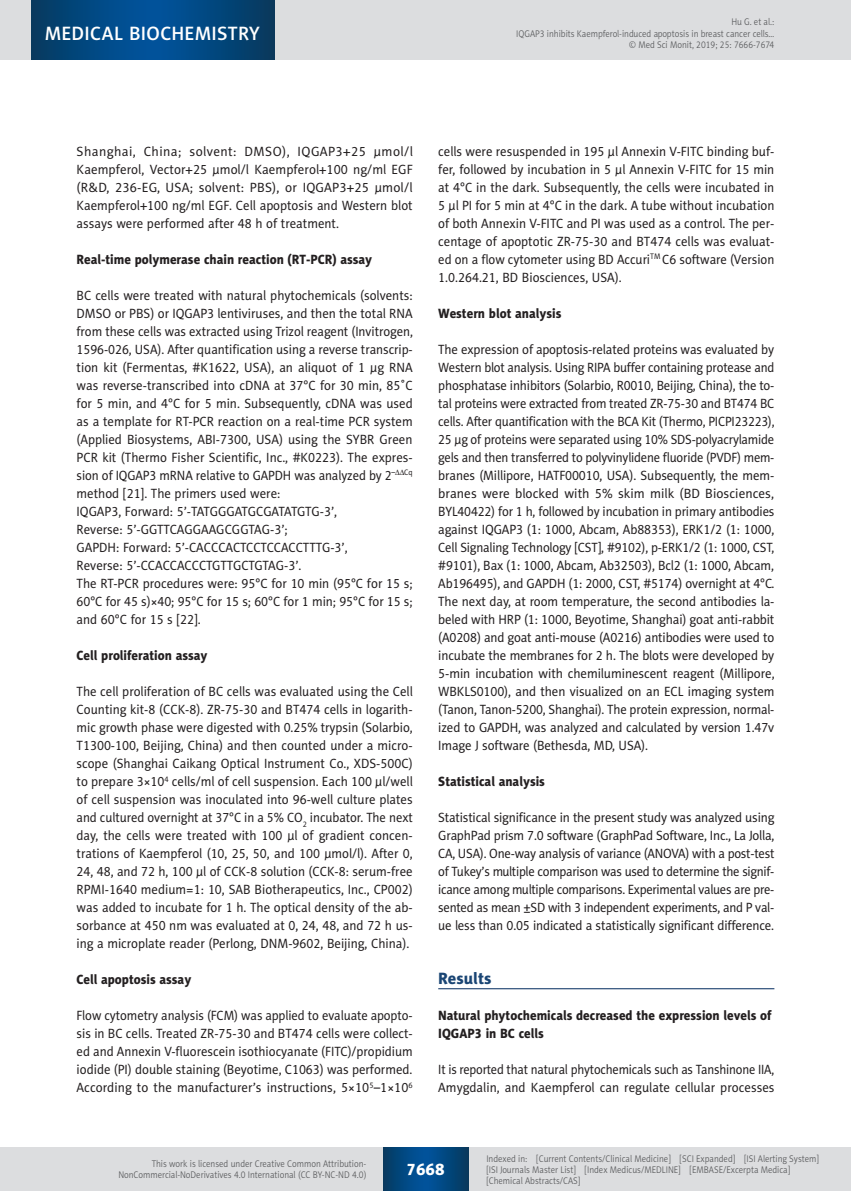
<style>
.page{position:relative;width:851px;height:1191px;background:#fff}
.page>*{position:absolute;margin:0;border:0;box-sizing:border-box;transform-origin:0 0}
.t1{font:19.5px "Naomi Sans EFN Medium";letter-spacing:.015em;color:#fff}
.MSM_Headline_1{font:16.5px "Naomi Sans EFN Heavy";color:#1a4574}
.t2{font:16.5px "Naomi Sans EFN Heavy";color:#fff}
.MSM_Body{font:13.5px/18px "Naomi Sans EFN";color:#231f20;text-align:justify;scale:.95 1}
.MSM_Body-2{font:13.5px/18px "Naomi Sans EFN";color:#231f20;text-align:justify;scale:.94 1}
.MSM_Body_no_before{font:13.5px/18px "Naomi Sans EFN";color:#231f20;text-align:justify;scale:.95 1}
.MSM_Body-3{font:13.5px/18px "Naomi Sans EFN";color:#231f20;text-align:justify}
.MSM_Headline_2{font:13.5px/18px "Naomi Sans EFN Heavy";color:#231f20;scale:.95 1}
.MSM_Body-4{font:13.5px/18px "Naomi Sans EFN";color:#231f20;scale:.92 1}
.MSM_pagina_sygnatura{font:9.75px/11.2px "Naomi Sans EFN Light";color:#57585a;scale:.9 1}
.MSM_pagina_zywa{font:9.75px/11.2px "Naomi Sans EFN Light";color:#57585a;text-align:right;scale:.9 1}
</style>
<div class="page">
<hr style="left:438px;top:988px;width:336px;height:1px;background:#00295c">
<div style="left:0;top:1148px;width:850px;height:43px;background:#dcdddf"></div>
<svg style="left:383px;top:1147px;width:85px;height:43px;background:#02477e"></svg>
<div style="left:0;top:0;width:850px;height:60px;background:#dcdddf"></div>
<hr style="left:850px;top:0;width:1px;height:60px;background:#dcdddf">
<svg style="left:32px;top:0;width:242px;height:60px;background:#02477f"></svg>
<h1 class="t1" style="left:45px;top:22px;width:217px">MEDICAL BIOCHEMISTRY</h1>
<p class="MSM_pagina_zywa" style="left:516px;top:16px;width:288px">Hu G. et al.:<br>IQGAP3 inhibits Kaempferol-induced apoptosis in breast cancer cells…</p>
<p class="MSM_pagina_sygnatura" style="left:629px;top:39px;width:163px">© Med Sci Monit, 2019; 25: 7666-7674</p>
<p class="MSM_Body-3" style="left:77px;top:142px;width:338px">Shanghai, China; solvent: DMSO), IQGAP3+25 µmol/l Kaempferol, Vector+25 µmol/l Kaempferol+100 ng/ml EGF (R&amp;D, 236-EG, USA; solvent: PBS), or IQGAP3+25 µmol/l Kaempferol+100 ng/ml EGF. Cell apoptosis and Western blot assays were performed after 48 h of treatment.</p>
<p class="MSM_Headline_2" style="left:77px;top:250px;width:313px">Real-time polymerase chain reaction (RT-PCR) assay</p>
<p class="MSM_Body" style="left:77px;top:286px;width:355px">BC cells were treated with natural phytochemicals (solvents:<br>DMSO or PBS) or IQGAP3 lentiviruses, and then the total RNA from these cells was extracted using Trizol reagent (Invitrogen, 1596-026, USA). After quantification using a reverse transcrip&shy;tion kit (Fermentas, #K1622, USA), an aliquot of 1 µg RNA was reverse-transcribed into cDNA at 37°C for 30 min, 85˚C for 5 min, and 4°C for 5 min. Subsequently, cDNA was used as a template for RT-PCR reaction on a real-time PCR system (Applied Biosystems, ABI-7300, USA) using the SYBR Green PCR kit (Thermo Fisher Scientific, Inc., #K0223). The expres&shy;sion of IQGAP3 mRNA relative to GAPDH was analyzed by 2<sup>–</sup><sup>DD</sup><sup>Cq </sup>method [21]. The primers used were:</p>
<p class="MSM_Body_no_before" style="left:77px;top:502px;width:276px">IQGAP3, Forward: 5’-TATGGGATGCGATATGTG-3’,</p>
<p class="MSM_Body_no_before" style="left:77px;top:520px;width:224px">Reverse: 5’-GGTTCAGGAAGCGGTAG-3’;</p>
<p class="MSM_Body_no_before" style="left:77px;top:538px;width:287px">GAPDH: Forward: 5’-CACCCACTCCTCCACCTTTG-3’,</p>
<p class="MSM_Body_no_before" style="left:77px;top:556px;width:238px">Reverse: 5’-CCACCACCCTGTTGCTGTAG-3’.</p>
<p class="MSM_Body_no_before" style="left:77px;top:574px;width:355px">The RT-PCR procedures were: 95°C for 10 min (95°C for 15 s; 60°C for 45 s)×40; 95°C for 15 s; 60°C for 1 min; 95°C for 15 s; and 60°C for 15 s [22].</p>
<p class="MSM_Headline_2" style="left:77px;top:646px;width:139px">Cell proliferation assay</p>
<p class="MSM_Body" style="left:77px;top:682px;width:355px">The cell proliferation of BC cells was evaluated using the Cell Counting kit-8 (CCK-8). ZR-75-30 and BT474 cells in logarith&shy;mic growth phase were digested with 0.25% trypsin (Solarbio, T1300-100, Beijing, China) and then counted under a micro&shy;scope (Shanghai Caikang Optical Instrument Co., XDS-500C) to prepare 3×10<sup>4</sup> cells/ml of cell suspension. Each 100 µl/well of cell suspension was inoculated into 96-well culture plates and cultured overnight at 37°C in a 5% CO<sub>2</sub> incubator. The next day, the cells were treated with 100 µl of gradient concen&shy;trations of Kaempferol (10, 25, 50, and 100 µmol/l). After 0, 24, 48, and 72 h, 100 µl of CCK-8 solution (CCK-8: serum-free RPMI-1640 medium=1: 10, SAB Biotherapeutics, Inc., CP002) was added to incubate for 1 h. The optical density of the ab&shy;sorbance at 450 nm was evaluated at 0, 24, 48, and 72 h us&shy;ing a microplate reader (Perlong, DNM-9602, Beijing, China).</p>
<p class="MSM_Headline_2" style="left:77px;top:970px;width:122px">Cell apoptosis assay</p>
<p class="MSM_Body-2" style="left:77px;top:1006px;width:359px">Flow cytometry analysis (FCM) was applied to evaluate apopto&shy;sis in BC cells. Treated ZR-75-30 and BT474 cells were collect&shy;ed and Annexin V-fluorescein isothiocyanate (FITC)/propidium iodide (PI) double staining (Beyotime, C1063) was performed.<br>According to the manufacturer’s instructions, 5×10<sup>5</sup>–1×10<sup>6</sup></p>
<p class="MSM_Body" style="left:438px;top:142px;width:355px">cells were resuspended in 195 µl Annexin V-FITC binding buf&shy;fer, followed by incubation in 5 µl Annexin V-FITC for 15 min at 4°C in the dark. Subsequently, the cells were incubated in 5 µl PI for 5 min at 4°C in the dark. A tube without incubation of both Annexin V-FITC and PI was used as a control. The per&shy;centage of apoptotic ZR-75-30 and BT474 cells was evaluat&shy;ed on a flow cytometer using BD Accuri<sup>TM</sup> C6 software (Version 1.0.264.21, BD Biosciences, USA).</p>
<p class="MSM_Headline_2" style="left:438px;top:304px;width:131px">Western blot analysis</p>
<p class="MSM_Body" style="left:438px;top:340px;width:355px">The expression of apoptosis-related proteins was evaluated by Western blot analysis. Using RIPA buffer containing protease and phosphatase inhibitors (Solarbio, R0010, Beijing, China), the to&shy;tal proteins were extracted from treated ZR-75-30 and BT474 BC cells. After quantification with the BCA Kit (Thermo, PICPI23223), 25 µg of proteins were separated using 10% SDS-polyacrylamide gels and then transferred to polyvinylidene fluoride (PVDF) mem&shy;branes (Millipore, HATF00010, USA). Subsequently, the mem&shy;branes were blocked with 5% skim milk (BD Biosciences, BYL40422) for 1 h, followed by incubation in primary antibodies against IQGAP3 (1: 1000, Abcam, Ab88353), ERK1/2 (1: 1000, Cell Signaling Technology [CST], #9102), p-ERK1/2 (1: 1000, CST, #9101), Bax (1: 1000, Abcam, Ab32503), Bcl2 (1: 1000, Abcam, Ab196495), and GAPDH (1: 2000, CST, #5174) overnight at 4°C.<br>The next day, at room temperature, the second antibodies la&shy;beled with HRP (1: 1000, Beyotime, Shanghai) goat anti-rabbit (A0208) and goat anti-mouse (A0216) antibodies were used to incubate the membranes for 2 h. The blots were developed by 5-min incubation with chemiluminescent reagent (Millipore, WBKLS0100), and then visualized on an ECL imaging system (Tanon, Tanon-5200, Shanghai). The protein expression, normal&shy;ized to GAPDH, was analyzed and calculated by version 1.47v Image J software (Bethesda, MD, USA).</p>
<p class="MSM_Headline_2" style="left:438px;top:772px;width:114px">Statistical analysis</p>
<p class="MSM_Body" style="left:438px;top:808px;width:355px">Statistical significance in the present study was analyzed using GraphPad prism 7.0 software (GraphPad Software, Inc., La Jolla, CA, USA). One-way analysis of variance (ANOVA) with a post-test of Tukey’s multiple comparison was used to determine the signif&shy;icance among multiple comparisons. Experimental values are pre&shy;sented as mean ±SD with 3 independent experiments, and P val&shy;ue less than 0.05 indicated a statistically significant difference.</p>
<p class="MSM_Headline_1" style="left:438px;top:968px;width:55px">Results</p>
<p class="MSM_Headline_2" style="left:438px;top:1006px;width:352px">Natural phytochemicals decreased the expression levels of<br>IQGAP3 in BC cells</p>
<p class="MSM_Body-4" style="left:438px;top:1060px;width:367px">It is reported that natural phytochemicals such as Tanshinone IIA,<br>Amygdalin, and Kaempferol can regulate cellular processes</p>
<p class="MSM_pagina_sygnatura" style="left:118px;top:1158px;width:277px;text-align:right">This work is licensed under Creative Common Attribution-<br>NonCommercial-NoDerivatives 4.0 International (CC BY-NC-ND 4.0)</p>
<p class="t2" style="left:406px;top:1159px;width:40px">7668</p>
<p class="MSM_pagina_sygnatura" style="left:486px;top:1152px;width:371px">Indexed in: [Current Contents/Clinical Medicine] [SCI Expanded] [ISI Alerting System] [ISI Journals Master List] [Index Medicus/MEDLINE] [EMBASE/Excerpta Medica] [Chemical Abstracts/CAS]</p>
</div>
